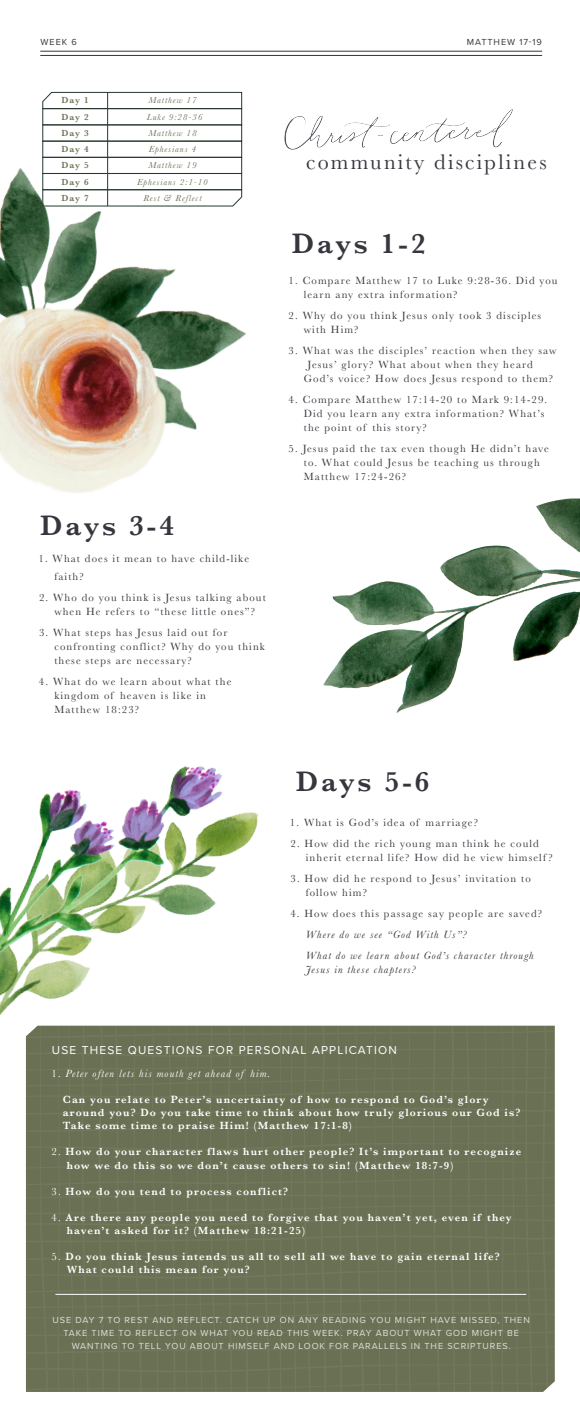
<style>
.page{position:relative;width:580px;height:1425px;background:#fff}
.page>*{position:absolute;margin:0;border:0;box-sizing:border-box;transform-origin:0 0}
.t1{font:600 29.05px "Baskerville";letter-spacing:.1em;color:#37363e}
.t2{font:22.05px "Baskerville";letter-spacing:.1em;color:#37363e}
.t3{font:11.9px "Proxima Nova";letter-spacing:.1em;color:#fff}
.t4{font:10.85px/14px "Baskerville";letter-spacing:.1em;color:#37363e}
.t5{font:600 10.85px/13px "Baskerville";letter-spacing:.1em;color:#fff}
.t6{font:italic 10.85px/21px "Baskerville";letter-spacing:.1em;color:#37363e}
.t7{font:italic 10.85px "Baskerville";letter-spacing:.1em;color:#fff}
.t8{font:9.1px/12.9px "Proxima Nova";letter-spacing:.1em;color:#dfded9;text-align:center}
.t9{font:italic 9.1px "Baskerville";letter-spacing:.1em;color:#6a7053}
.t10{font:600 9.1px "Baskerville";letter-spacing:.09em;color:#6a7053}
.t11{font:9.1px "Proxima Nova";letter-spacing:.1em;color:#37363e}
.s1{font-style:normal}
.s2{font-weight:400}
</style>
<div class="page">
<div style="left:26px;top:1026px;width:529px;height:366px;background:#6a7053"></div>
<hr style="left:40px;top:51px;width:502px;height:1px;background:#37363e">
<hr style="left:40px;top:55px;width:502px;height:1px;background:#37363e">
<svg style="left:42px;top:92px;width:200px;height:17px"></svg>
<div style="left:43px;top:108px;width:199px;height:17px;border:1px solid #253930"></div>
<div style="left:43px;top:141px;width:199px;height:17px;border:1px solid #253930"></div>
<div style="left:43px;top:157px;width:199px;height:17px;border:1px solid #253930"></div>
<div style="left:43px;top:173px;width:199px;height:17px;border:1px solid #253930"></div>
<svg style="left:129px;top:189px;width:113px;height:18px"></svg>
<hr style="left:107px;top:92px;width:1px;height:114px;background:#253930">
<hr style="left:55px;top:1294px;width:471px;height:1px;background:#fff">
<img style="left:285px;top:109px;width:227px;height:41px">
<img style="left:26px;top:812px;width:273px;height:226px">
<img style="left:0;top:766px;width:229px;height:251px">
<img style="left:323px;top:498px;width:257px;height:215px">
<img style="left:0;top:157px;width:129px;height:142px">
<img style="left:36px;top:231px;width:210px;height:199px">
<img style="left:0;top:299px;width:169px;height:194px">
<p class="t11" style="left:41px;top:35px;width:38px">WEEK 6</p>
<p class="t11" style="left:467px;top:35px;width:77px">MATTHEW 17-19</p>
<p class="t10" style="left:62px;top:94px;width:29px">Day 1</p>
<p class="t9" style="left:148px;top:94px;width:50px">Matthew 17</p>
<p class="t10" style="left:62px;top:110px;width:29px">Day 2</p>
<p class="t9" style="left:147px;top:111px;width:57px">Luke 9:28-36</p>
<p class="t10" style="left:62px;top:126px;width:29px">Day 3</p>
<p class="t9" style="left:148px;top:127px;width:50px">Matthew 18</p>
<p class="t10" style="left:62px;top:143px;width:29px">Day 4</p>
<p class="t9" style="left:149px;top:143px;width:49px">Ephesians 4</p>
<p class="t10" style="left:62px;top:159px;width:29px">Day 5</p>
<p class="t9" style="left:148px;top:159px;width:50px">Matthew 19</p>
<p class="t10" style="left:62px;top:175px;width:29px">Day 6</p>
<p class="t9" style="left:137px;top:176px;width:72px">Ephesians 2:1-10</p>
<p class="t10" style="left:62px;top:191px;width:29px">Day 7</p>
<p class="t9" style="left:143px;top:192px;width:60px">Rest &amp; Reflect</p>
<h1 class="t1" style="left:40px;top:505px;width:135px">Days 3-4</h1>
<p class="t4" style="left:54px;top:550px;width:196px;line-height:17.5px;text-indent:-16px">1. What does it mean to have child-like faith?</p>
<p class="t4" style="left:39px;top:590px;width:228px;text-align:center">2. Who do you think is Jesus talking about when He refers to “these little ones”?</p>
<p class="t4" style="left:54px;top:625px;width:212px;text-indent:-15px">3. What steps has Jesus laid out for confronting conflict? Why do you think these steps are necessary?</p>
<p class="t4" style="left:54px;top:674px;width:178px;text-indent:-15px">4. What do we learn about what the kingdom of heaven is like in<br>Matthew 18:23?</p>
<h2 class="t2" style="left:306px;top:148px;width:242px">community disciplines</h2>
<h1 class="t1" style="left:292px;top:223px;width:135px">Days 1-2</h1>
<p class="t4" style="left:304px;top:274px;width:255px;text-indent:-15px">1. Compare Matthew 17 to Luke 9:28-36. Did you learn any extra information?</p>
<p class="t4" style="left:304px;top:309px;width:239px;text-indent:-15px">2. Why do you think Jesus only took 3 disciples with Him?</p>
<p class="t4" style="left:288px;top:344px;width:269px">3. What was the disciples’ reaction when they saw</p>
<p class="t4" style="left:307px;top:358px;width:227px">Jesus’ glory? What about when they heard</p>
<p class="t4" style="left:304px;top:372px;width:251px">God’s voice? How does Jesus respond to them?</p>
<p class="t4" style="left:304px;top:393px;width:245px;text-indent:-15px">4. Compare Matthew 17:14-20 to Mark 9:14-29.<br>Did you learn any extra information? What’s the point of this story?</p>
<p class="t4" style="left:304px;top:442px;width:246px;text-indent:-15px">5. Jesus paid the tax even though He didn’t have to. What could Jesus be teaching us through<br>Matthew 17:24-26?</p>
<h1 class="t1" style="left:296px;top:761px;width:135px">Days 5-6</h1>
<p class="t4" style="left:290px;top:816px;width:189px">1. What is God’s idea of marriage?</p>
<p class="t4" style="left:306px;top:837px;width:248px;text-indent:-15px">2. How did the rich young man think he could inherit eternal life? How did he view himself ?</p>
<p class="t4" style="left:306px;top:872px;width:226px;text-indent:-15px">3. How did he respond to Jesus’ invitation to follow him?</p>
<p class="t4" style="left:290px;top:907px;width:253px">4. How does this passage say people are saved?</p>
<p class="t6" style="left:306px;top:924px;width:229px">Where do we see “God With Us”?<br>What do we learn about God’s character through</p>
<p class="t6" style="left:306px;top:959px;width:111px">Jesus in these chapters?</p>
<p class="t3" style="left:52px;top:1041px;width:346px">USE THESE QUESTIONS FOR PERSONAL APPLICATION</p>
<p class="t7" style="left:51px;top:1067px;width:220px"><span class="s1">1.</span> Peter often lets his mouth get ahead of him.</p>
<p class="t5" style="left:63px;top:1093px;width:459px">Can you relate to Peter’s uncertainty of how to respond to God’s glory around you? Do you take time to think about how truly glorious our God is?<br>Take some time to praise Him! (Matthew 17:1-8)</p>
<p class="t5" style="left:67px;top:1145px;width:456px;text-indent:-15px"><span class="s2">2.</span> How do your character flaws hurt other people? It’s important to recognize how we do this so we don’t cause others to sin! (Matthew 18:7-9)</p>
<p class="t5" style="left:51px;top:1184px;width:238px"><span class="s2">3.</span> How do you tend to process conflict?</p>
<p class="t5" style="left:67px;top:1210px;width:446px;text-indent:-15px"><span class="s2">4.</span> Are there any people you need to forgive that you haven’t yet, even if they haven’t asked for it? (Matthew 18:21-25)</p>
<p class="t5" style="left:67px;top:1249px;width:434px;text-indent:-15px"><span class="s2">5.</span> Do you think Jesus intends us all to sell all we have to gain eternal life?<br>What could this mean for you?</p>
<p class="t8" style="left:53px;top:1313px;width:478px">USE DAY 7 TO REST AND REFLECT. CATCH UP ON ANY READING YOU MIGHT HAVE MISSED, THEN<br>TAKE TIME TO REFLECT ON WHAT YOU READ THIS WEEK. PRAY ABOUT WHAT GOD MIGHT BE<br>WANTING TO TELL YOU ABOUT HIMSELF AND LOOK FOR PARALLELS IN THE SCRIPTURES.</p>
</div>
